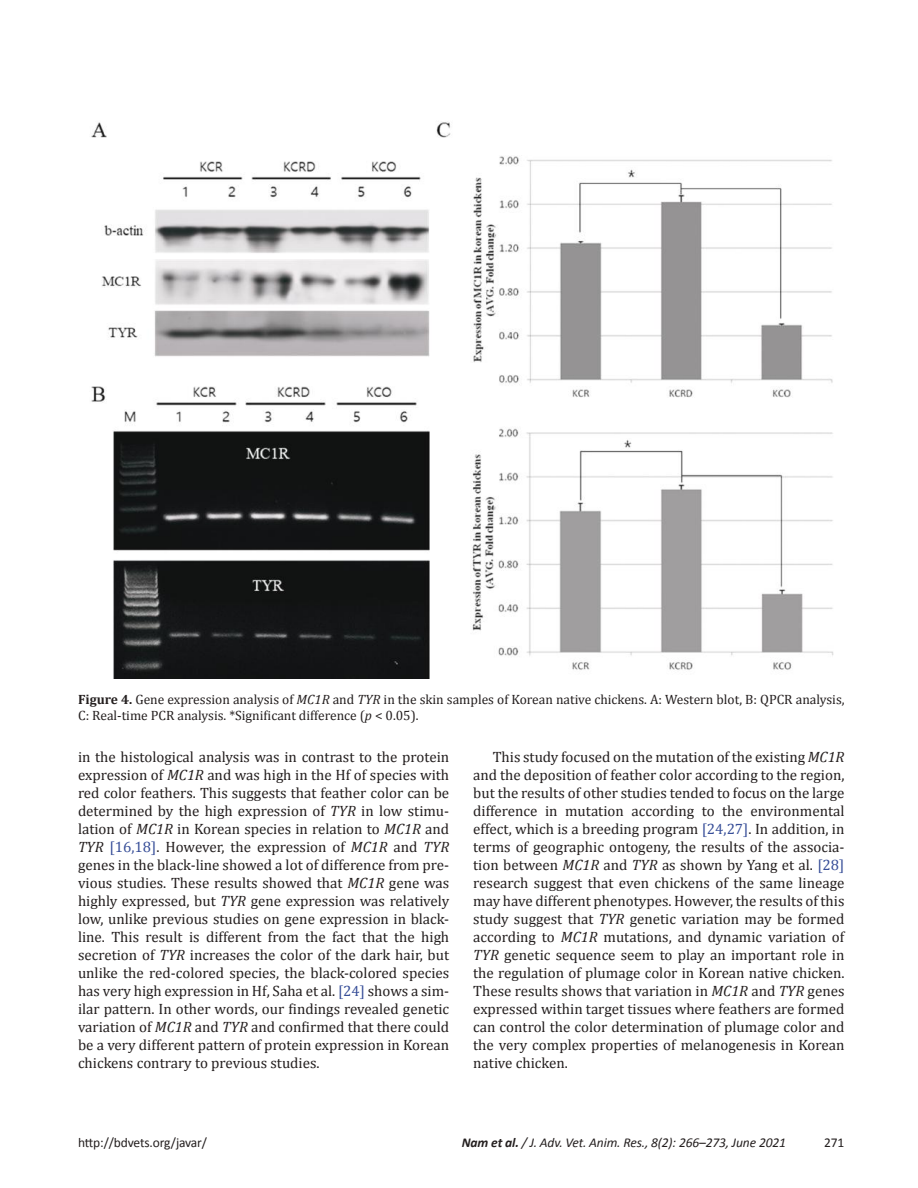
<style>
.page{position:relative;width:918px;height:1188px;background:#fff}
.page>*{position:absolute;margin:0;border:0;box-sizing:border-box;transform-origin:0 0}
.t1{font:15px/18px "Cambria";color:#241f1f;text-align:justify}
.t2{font:13.5px/16.2px "Cambria";color:#241f1f}
.t3{font:italic 13.5px "Calibri";letter-spacing:-.01em;color:#241f1f}
.t4{font:13.5px "Calibri";letter-spacing:-.01em;color:#241f1f}
.s1{font-weight:700}
.s2{font-style:italic}
.s3{color:#374e98}
</style>
<div class="page">
<img style="left:91px;top:121px;width:743px;height:557px">
<p class="t2" style="left:78px;top:691px;width:768px"><span class="s1">Figure 4.</span> Gene expression analysis of <span class="s2">MC1R</span> and <span class="s2">TYR</span> in the skin samples of Korean native chickens. A: Western blot, B: QPCR analysis,<br>C: Real-time PCR analysis. *Significant difference (<span class="s2">p</span> &lt; 0.05).</p>
<p class="t1" style="left:78px;top:748px;width:373px">in the histological analysis was in contrast to the protein expression of <span class="s2">MC1R</span> and was high in the Hf of species with red color feathers. This suggests that feather color can be determined by the high expression of <span class="s2">TYR</span> in low stimu&shy;lation of <span class="s2">MC1R</span> in Korean species in relation to <span class="s2">MC1R</span> and <span class="s2">TYR</span> <span class="s3">[16,18]</span>. However, the expression of <span class="s2">MC1R</span> and <span class="s2">TYR </span>genes in the black-line showed a lot of difference from pre&shy;vious studies. These results showed that <span class="s2">MC1R</span> gene was highly expressed, but <span class="s2">TYR</span> gene expression was relatively low, unlike previous studies on gene expression in black&shy;line. This result is different from the fact that the high secretion of <span class="s2">TYR</span> increases the color of the dark hair, but unlike the red-colored species, the black-colored species has very high expression in Hf, Saha et al. <span class="s3">[24]</span> shows a sim&shy;ilar pattern. In other words, our findings revealed genetic variation of <span class="s2">MC1R</span> and <span class="s2">TYR</span> and confirmed that there could be a very different pattern of protein expression in Korean chickens contrary to previous studies.</p>
<p class="t1" style="left:473px;top:748px;width:373px;text-indent:20px">This study focused on the mutation of the existing <span class="s2">MC1R </span>and the deposition of feather color according to the region, but the results of other studies tended to focus on the large difference in mutation according to the environmental effect, which is a breeding program <span class="s3">[24,27]</span>. In addition, in terms of geographic ontogeny, the results of the associa&shy;tion between <span class="s2">MC1R</span> and <span class="s2">TYR</span> as shown by Yang et al. <span class="s3">[28] </span>research suggest that even chickens of the same lineage may have different phenotypes. However, the results of this study suggest that <span class="s2">TYR</span> genetic variation may be formed according to <span class="s2">MC1R</span> mutations, and dynamic variation of <span class="s2">TYR</span> genetic sequence seem to play an important role in the regulation of plumage color in Korean native chicken.<br>These results shows that variation in <span class="s2">MC1R</span> and <span class="s2">TYR</span> genes expressed within target tissues where feathers are formed can control the color determination of plumage color and the very complex properties of melanogenesis in Korean native chicken.</p>
<p class="t4" style="left:78px;top:1134px;width:131px">http://bdvets.org/javar/</p>
<p class="t3" style="left:462px;top:1134px;width:326px"><span class="s1">Nam et al.</span> / J. Adv. Vet. Anim. Res., 8(2): 266–273, June 2021</p>
<p class="t4" style="left:824px;top:1134px;width:22px">271</p>
</div>
